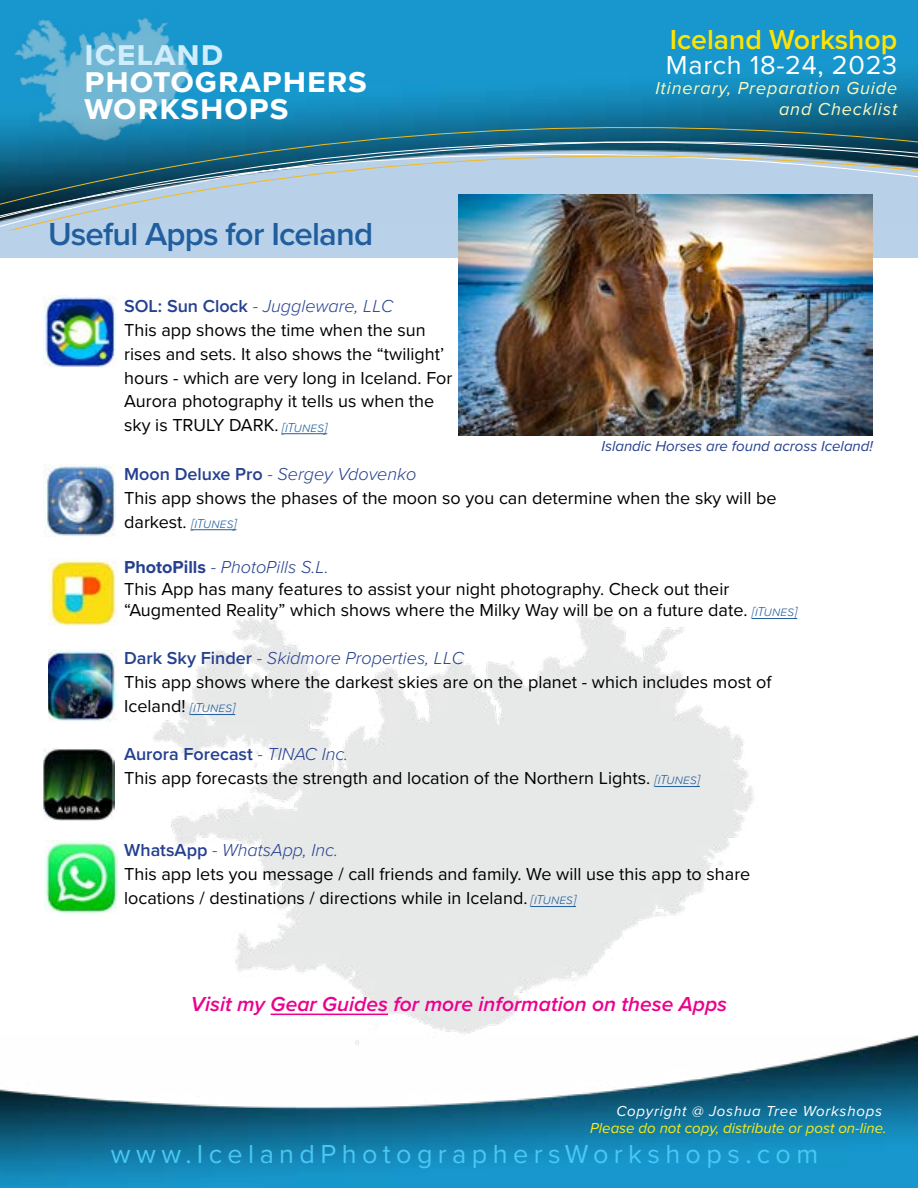
<style>
.page{position:relative;width:918px;height:1188px;background:#fff}
.page>*{position:absolute;margin:0;border:0;box-sizing:border-box;transform-origin:0 0}
.t1{font:700 36px/27px "Proxima Nova";letter-spacing:.025em;color:#fff}
.t2{font:700 36px "Proxima Nova";letter-spacing:.025em;color:#cfedfc}
.t3{font:600 33px "Proxima Nova";color:#215e9e}
.t4{font:600 28.5px "Proxima Nova";color:#ffe400}
.t5{font:27px "Proxima Nova";letter-spacing:.2em;color:#49c8f5}
.t6{font:27px "Proxima Nova";letter-spacing:.025em;color:#fff}
.t7{font:italic 600 21px "Proxima Nova";color:#ec008c}
.t8{font:18px/24px "Proxima Nova";color:#000}
.t9{font:italic 18px/21.6px "Proxima Nova";letter-spacing:.05em;color:#fffabe;text-align:right}
.t10{font:italic 15px "Proxima Nova";color:#f7ec16}
.t11{font:italic 15px "Proxima Nova";color:#25408f}
.t12{font:italic 15px "Proxima Nova";letter-spacing:.05em;color:#fff}
.s1{font-weight:600;color:#25408f}
.s2{font-weight:300;font-style:italic;color:#25408f}
.s3{font-weight:300;font-style:italic;font-size:13.5px;color:#215e9e}
.s4{font-weight:700;color:#25408f}
</style>
<div class="page">
<img style="left:62px;top:612px;width:736px;height:423px">
<div style="left:0;top:105px;width:918px;height:153px;background:#b9d2ea"></div>
<img style="left:0;top:0;width:918px;height:111px">
<svg style="left:0;top:111px;width:918px;height:140px"></svg>
<img style="left:0;top:12px;width:226px;height:139px">
<img style="left:0;top:1035px;width:918px;height:153px">
<hr style="left:282px;top:433px;width:45px;height:1px;background:#215e9e">
<hr style="left:191px;top:529px;width:46px;height:1px;background:#215e9e">
<hr style="left:752px;top:618px;width:45px;height:1px;background:#215e9e">
<hr style="left:190px;top:714px;width:45px;height:1px;background:#215e9e">
<hr style="left:655px;top:786px;width:45px;height:1px;background:#215e9e">
<hr style="left:531px;top:906px;width:45px;height:1px;background:#215e9e">
<img style="left:459px;top:194px;width:414px;height:241px">
<img style="left:44px;top:296px;width:72px;height:71px">
<img style="left:44px;top:465px;width:72px;height:71px">
<img style="left:48px;top:650px;width:68px;height:72px">
<img style="left:44px;top:748px;width:71px;height:72px">
<img style="left:44px;top:841px;width:73px;height:72px">
<hr style="left:271px;top:1014px;width:117px;height:1px;background:#ec008c">
<img style="left:49px;top:558px;width:69px;height:68px">
<h1 class="t2" style="left:85px;top:26px;width:140px">iceland</h1>
<h1 class="t1" style="left:85px;top:66px;width:284px">photographers workshops</h1>
<h2 class="t3" style="left:48px;top:209px;width:327px">Useful Apps for Iceland</h2>
<h3 class="t4" style="left:670px;top:18px;width:229px">Iceland Workshop</h3>
<p class="t9" style="left:655px;top:76px;width:243px">Itinerary, Preparation Guide and Checklist</p>
<h3 class="t6" style="left:666px;top:45px;width:233px">March 18-24, 2023</h3>
<p class="t8" style="left:124px;top:293px;width:330px"><span class="s1">SOL: Sun Clock</span> <span class="s2">- Juggleware, LLC<br></span>This app shows the time when the sun rises and sets. It also shows the “twilight’ hours - which are very long in Iceland. For Aurora photography it tells us when the sky is TRULY DARK. <span class="s3">[iTunes]</span></p>
<p class="t8" style="left:124px;top:461px;width:654px"><span class="s1">Moon Deluxe Pro</span> <span class="s2">- Sergey Vdovenko<br></span>This app shows the phases of the moon so you can determine when the sky will be darkest. <span class="s3">[iTunes]</span></p>
<p class="t8" style="left:124px;top:556px;width:675px;line-height:21.6px"><span class="s4">PhotoPills</span> <span class="s2">- PhotoPills S.L.<br></span>This App has many features to assist your night photography. Check out their “Augmented Reality” which shows where the Milky Way will be on a future date. <span class="s3">[iTunes]</span></p>
<p class="t8" style="left:124px;top:646px;width:649px"><span class="s1">Dark Sky Finder</span> <span class="s2">- Skidmore Properties, LLC<br></span>This app shows where the darkest skies are on the planet - which includes most of<br>Iceland! <span class="s3">[iTunes]</span></p>
<p class="t8" style="left:124px;top:742px;width:577px"><span class="s1">Aurora Forecast</span> <span class="s2">- TINAC Inc.<br></span>This app forecasts the strength and location of the Northern Lights. <span class="s3">[iTunes]</span></p>
<p class="t11" style="left:601px;top:435px;width:273px">Islandic Horses are found across Iceland!</p>
<p class="t8" style="left:124px;top:838px;width:628px"><span class="s1">WhatsApp</span> <span class="s2">- WhatsApp, Inc.<br></span>This app lets you message / call friends and family. We will use this app to share locations / destinations / directions while in Iceland. <span class="s3">[iTunes]</span></p>
<p class="t7" style="left:191px;top:989px;width:538px">Visit my Gear Guides for more information on these Apps</p>
<p class="t12" style="left:616px;top:1100px;width:267px">Copyright @ Joshua Tree Workshops</p>
<p class="t10" style="left:590px;top:1117px;width:298px">Please do not copy, distribute or post on-line.</p>
<h3 class="t5" style="left:111px;top:1134px;width:709px">www.IcelandPhotographersWorkshops.com</h3>
</div>
